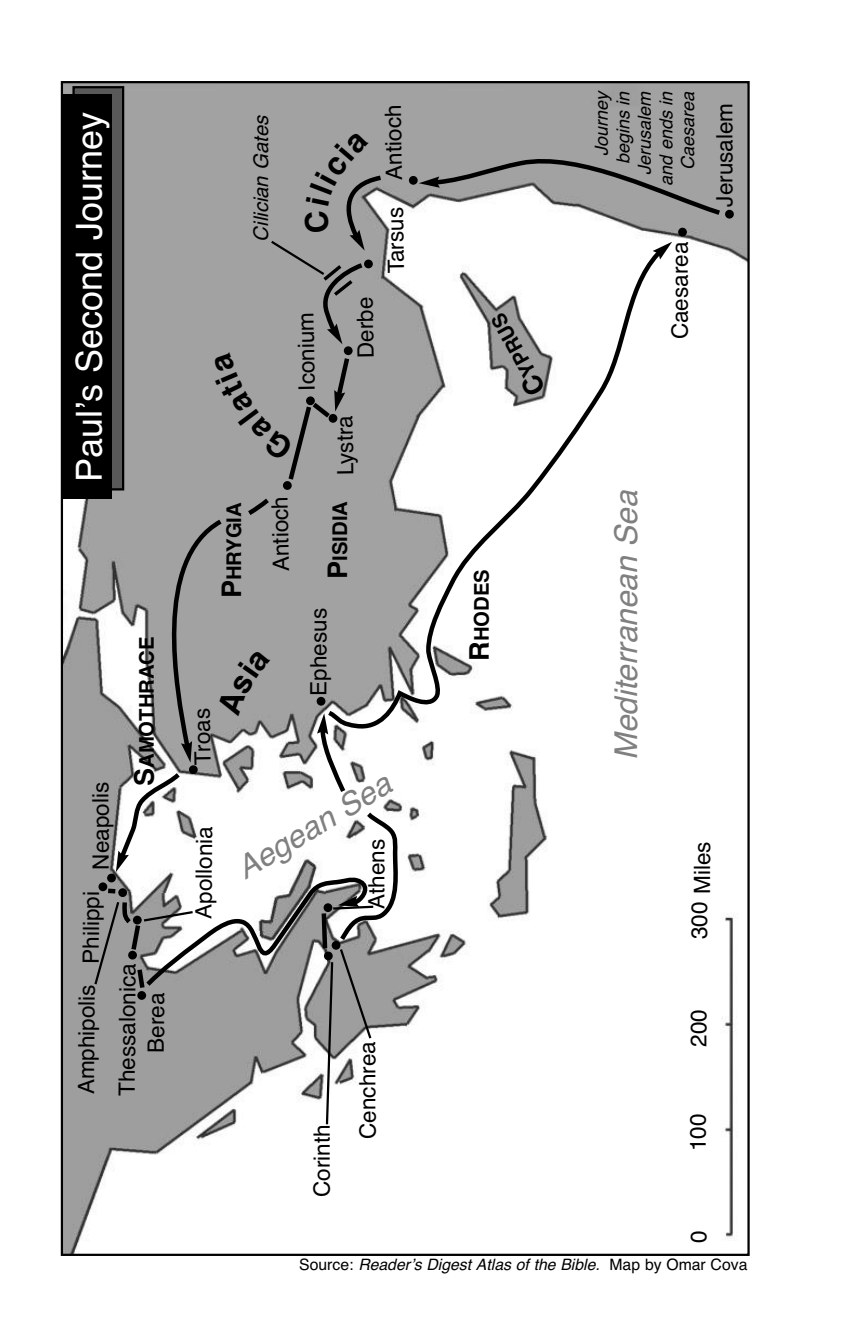
<style>
.page{position:relative;width:851px;height:1337px;background:#fff}
.page>*{position:absolute;margin:0;border:0;box-sizing:border-box;transform-origin:0 0}
.t1{font:36px "Helvetica";color:#fff}
.t2{font:italic 31.5px "Helvetica";color:#808080}
.t3{font:22.5px/28.8px "Helvetica";color:#000}
.t4{font:700 20.25px "Helvetica";color:#000}
.t5{font:italic 20.25px "Helvetica";color:#000}
.t6{font:italic 18px/21.6px "Helvetica";color:#000;text-align:right}
.t7{font:italic 15.75px "Helvetica";color:#000}
.s1{font-size:27px}
.s2{font-style:normal}
</style>
<div class="page">
<img style="left:64px;top:84px;width:682px;height:1169px">
<div style="left:678px;top:228px;width:9px;height:8px;background:#000;border-radius:50%"></div>
<div style="left:725px;top:210px;width:8px;height:8px;background:#000;border-radius:50%"></div>
<div style="left:409px;top:176px;width:8px;height:9px;background:#000;border-radius:50%"></div>
<div style="left:283px;top:481px;width:9px;height:9px;background:#000;border-radius:50%"></div>
<svg style="left:419px;top:151px;width:306px;height:67px"></svg>
<svg style="left:323px;top:246px;width:342px;height:488px"></svg>
<svg style="left:652px;top:242px;width:20px;height:17px"></svg>
<div style="left:74px;top:87px;width:49px;height:402px;background:#595959"></div>
<div style="left:72px;top:86px;width:52px;height:404px;border:2px solid #000"></div>
<div style="left:61px;top:95px;width:50px;height:404px;background:#000"></div>
<div style="left:213px;top:352px;width:139px;height:132px;background:#a2a2a2"></div>
<svg style="left:268px;top:131px;width:118px;height:213px;background:#9a9a9a"></svg>
<svg style="left:93px;top:494px;width:312px;height:632px"></svg>
<h1 class="t1" style="left:76px;top:482px;width:371px;rotate:-90deg">Paul’s Second Journey</h1>
<p class="t4" style="left:139px;top:786px;width:151px;rotate:-90deg"><span class="s1">S</span>AMOTHRACE</p>
<p class="t3" style="left:88px;top:869px;width:89px;rotate:-90deg">Neapolis</p>
<p class="t3" style="left:79px;top:963px;width:74px;rotate:-90deg">Philippi</p>
<p class="t3" style="left:74px;top:1094px;width:112px;rotate:-90deg">Amphipolis</p>
<p class="t3" style="left:115px;top:1052px;width:91px;text-indent:-43px;rotate:-90deg">Thessalonica<br>Berea</p>
<p class="t4" style="left:227px;top:598px;width:98px;rotate:-90deg"><span class="s1">P</span>HRYGIA</p>
<p class="t3" style="left:190px;top:765px;width:58px;rotate:-91deg">Troas</p>
<p class="t5" style="left:253px;top:241px;width:128px;rotate:-90deg">Cilician Gates</p>
<p class="t3" style="left:295px;top:391px;width:80px;rotate:-91deg">Iconium</p>
<p class="t3" style="left:269px;top:571px;width:77px;rotate:-91deg">Antioch</p>
<p class="t3" style="left:353px;top:358px;width:63px;rotate:-91deg">Derbe</p>
<p class="t3" style="left:382px;top:180px;width:77px;rotate:-91deg">Antioch</p>
<p class="t3" style="left:384px;top:274px;width:68px;rotate:-91deg">Tarsus</p>
<p class="t3" style="left:333px;top:476px;width:62px;rotate:-91deg">Lystra</p>
<p class="t4" style="left:332px;top:579px;width:79px;rotate:-90deg"><span class="s1">P</span>ISIDIA</p>
<p class="t3" style="left:306px;top:695px;width:89px;rotate:-90deg">Ephesus</p>
<p class="t3" style="left:192px;top:918px;width:94px;rotate:-90deg">Apollonia</p>
<h2 class="t2" style="left:233px;top:860px;width:176px;rotate:-31deg">Aegean Sea</h2>
<p class="t3" style="left:364px;top:908px;width:72px;rotate:-90deg">Athens</p>
<p class="t3" style="left:310px;top:1196px;width:74px;rotate:-90deg">Corinth</p>
<p class="t3" style="left:355px;top:1138px;width:99px;rotate:-90deg">Cenchrea</p>
<p class="t4" style="left:533px;top:396px;width:91px;rotate:-119deg"><span class="s1">C</span>YPRUS</p>
<p class="t4" style="left:474px;top:661px;width:93px;rotate:-90deg"><span class="s1">R</span>HODES</p>
<p class="t6" style="left:592px;top:186px;width:96px;rotate:-90deg">Journey begins in<br>Jerusalem and ends in<br>Caesarea</p>
<p class="t3" style="left:667px;top:339px;width:99px;rotate:-90deg">Caesarea</p>
<p class="t3" style="left:712px;top:207px;width:105px;rotate:-90deg">Jerusalem</p>
<h2 class="t2" style="left:614px;top:759px;width:271px;rotate:-90deg">Mediterranean Sea</h2>
<p class="t3" style="left:689px;top:939px;width:99px;rotate:-90deg">300 Miles</p>
<p class="t3" style="left:686px;top:1046px;width:39px;rotate:-90deg">200</p>
<p class="t3" style="left:685px;top:1151px;width:39px;rotate:-90deg">100</p>
<p class="t3" style="left:686px;top:1242px;width:14px;rotate:-90deg">0</p>
<p class="t7" style="left:299px;top:1258px;width:449px"><span class="s2">Source:</span> Reader’s Digest Atlas of the Bible. <span class="s2">Map by Omar Cova</span></p>
</div>
